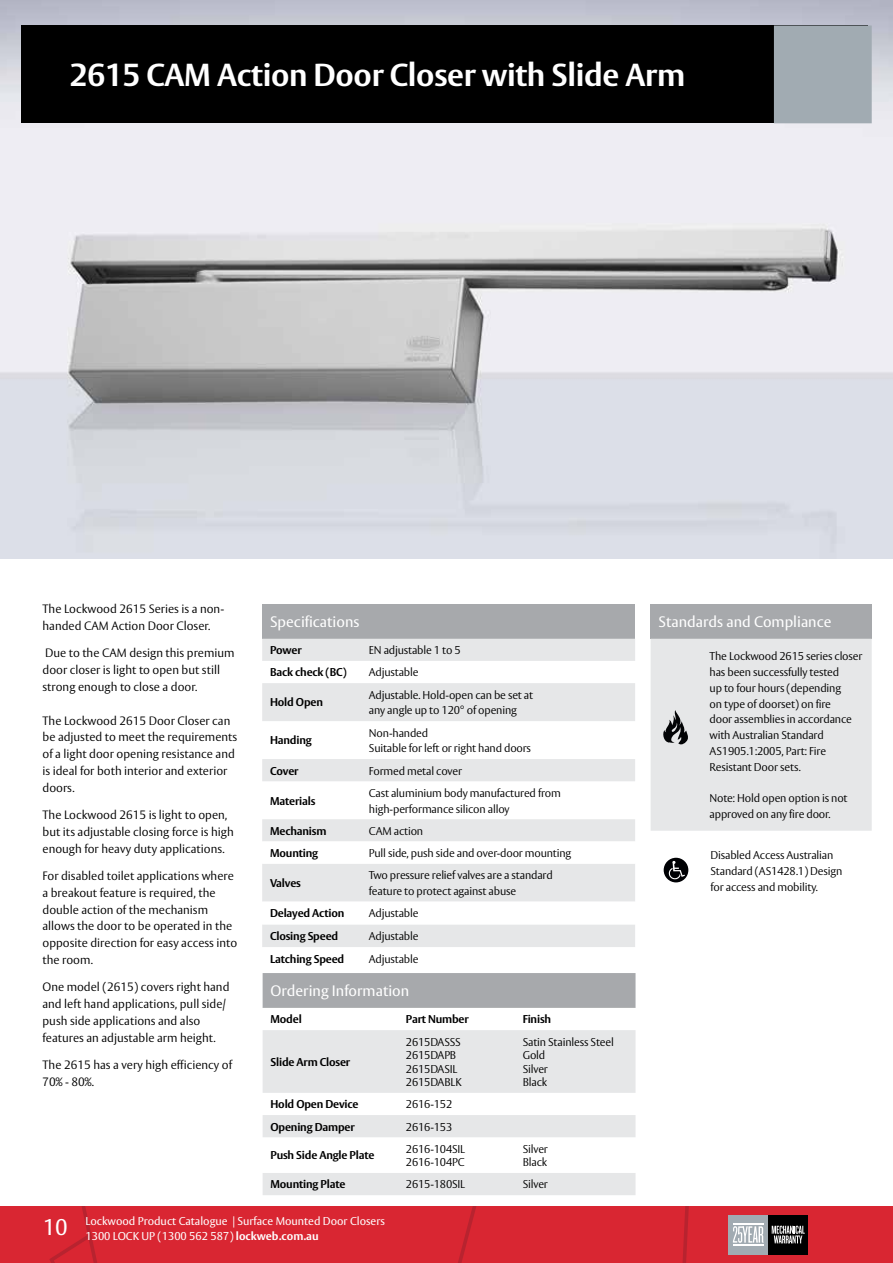
<style>
.page{position:relative;width:893px;height:1263px;background:#fff}
.page>*{position:absolute;margin:0;border:0;box-sizing:border-box;transform-origin:0 0}
.t1{font:700 31.5px "ASSA Vesta";letter-spacing:-.01em;color:#fff}
.t2{font:22.5px "ASSA Vesta";color:#fff}
.t3{font:15px "ASSA Vesta";color:#fff}
.t4{font:300 12px/16.8px "ASSA Vesta";color:#000}
.t5{font:300 11.25px/15.8px "ASSA Vesta";letter-spacing:-.015em;color:#000}
.t6{font:700 11.25px "ASSA Vesta";letter-spacing:-.015em;color:#000}
.t7{font:11.25px/15px "ASSA Vesta";color:#fff}
.s1{font-weight:700}
</style>
<div class="page">
<div style="left:0;top:1206px;width:893px;height:57px;background:#d92632"></div>
<svg style="left:57px;top:1206px;width:37px;height:34px"></svg>
<div style="left:728px;top:1215px;width:40px;height:40px;background:#a1abb2"></div>
<div style="left:768px;top:1215px;width:40px;height:40px;background:#000"></div>
<svg style="left:772px;top:1225px;width:33px;height:18px"></svg>
<svg style="left:733px;top:1226px;width:30px;height:17px"></svg>
<hr style="left:733px;top:1224px;width:30px;height:1px;background:#fff">
<hr style="left:733px;top:1244px;width:30px;height:1px;background:#fff">
<img style="left:0;top:0;width:893px;height:558px">
<div style="left:21px;top:26px;width:846px;height:97px;background:#000"></div>
<div style="left:774px;top:26px;width:98px;height:97px;background:#a1abb2"></div>
<div style="left:651px;top:604px;width:221px;height:35px;background:#a7a9ac"></div>
<div style="left:651px;top:639px;width:221px;height:192px;background:#e6e7e8"></div>
<svg style="left:664px;top:858px;width:24px;height:24px"></svg>
<div style="left:263px;top:973px;width:372px;height:35px;background:#a7a9ac"></div>
<svg style="left:263px;top:1030px;width:372px;height:165px;fill:#e6e7e8"></svg>
<div style="left:262px;top:604px;width:373px;height:35px;background:#a7a9ac"></div>
<svg style="left:262px;top:639px;width:373px;height:142px"></svg>
<div style="left:262px;top:819px;width:373px;height:22px;background:#e6e7e8"></div>
<svg style="left:262px;top:864px;width:373px;height:83px;fill:#e6e7e8"></svg>
<h1 class="t1" style="left:70px;top:56px;width:617px">2615 CAM Action Door Closer with Slide Arm</h1>
<p class="t4" style="left:43px;top:601px;width:183px">The Lockwood 2615 Series is a non&shy;handed CAM Action Door Closer.</p>
<p class="t4" style="left:43px;top:645px;width:194px">Due to the CAM design this premium door closer is light to open but still strong enough to close a door.</p>
<p class="t4" style="left:43px;top:712px;width:196px">The Lockwood 2615 Door Closer can be adjusted to meet the requirements of a light door opening resistance and is ideal for both interior and exterior doors.</p>
<p class="t4" style="left:43px;top:807px;width:193px">The Lockwood 2615 is light to open, but its adjustable closing force is high enough for heavy duty applications.</p>
<p class="t4" style="left:43px;top:868px;width:196px">For disabled toilet applications where a breakout feature is required, the double action of the mechanism allows the door to be operated in the opposite direction for easy access into the room.</p>
<p class="t4" style="left:43px;top:979px;width:188px">One model (2615) covers right hand and left hand applications, pull side/ push side applications and also features an adjustable arm height.</p>
<p class="t4" style="left:43px;top:1057px;width:191px">The 2615 has a very high efficiency of<br>70% - 80%.</p>
<h3 class="t3" style="left:270px;top:613px;width:91px">Specifications</h3>
<p class="t6" style="left:270px;top:643px;width:33px">Power</p>
<p class="t5" style="left:369px;top:643px;width:93px">EN adjustable 1 to 5</p>
<p class="t6" style="left:270px;top:665px;width:78px">Back check (BC)</p>
<p class="t5" style="left:369px;top:665px;width:51px">Adjustable</p>
<p class="t6" style="left:270px;top:696px;width:54px">Hold Open</p>
<p class="t5" style="left:369px;top:687px;width:166px">Adjustable. Hold-open can be set at any angle up to 120° of opening</p>
<p class="t6" style="left:270px;top:734px;width:43px">Handing</p>
<p class="t5" style="left:369px;top:725px;width:164px">Non-handed<br>Suitable for left or right hand doors</p>
<p class="t6" style="left:270px;top:764px;width:30px">Cover</p>
<p class="t5" style="left:369px;top:763px;width:95px">Formed metal cover</p>
<p class="t6" style="left:270px;top:794px;width:47px">Materials</p>
<p class="t5" style="left:369px;top:785px;width:193px">Cast aluminium body manufactured from high-performance silicon alloy</p>
<p class="t6" style="left:270px;top:824px;width:58px">Mechanism</p>
<p class="t5" style="left:369px;top:823px;width:56px">CAM action</p>
<p class="t6" style="left:270px;top:846px;width:50px">Mounting</p>
<p class="t5" style="left:369px;top:846px;width:204px">Pull side, push side and over-door mounting</p>
<p class="t6" style="left:270px;top:876px;width:32px">Valves</p>
<p class="t5" style="left:369px;top:868px;width:185px">Two pressure relief valves are a standard feature to protect against abuse</p>
<p class="t6" style="left:270px;top:906px;width:76px">Delayed Action</p>
<p class="t5" style="left:369px;top:906px;width:51px">Adjustable</p>
<p class="t6" style="left:270px;top:929px;width:70px">Closing Speed</p>
<p class="t5" style="left:369px;top:929px;width:51px">Adjustable</p>
<p class="t6" style="left:270px;top:952px;width:76px">Latching Speed</p>
<p class="t5" style="left:369px;top:952px;width:51px">Adjustable</p>
<h3 class="t3" style="left:270px;top:982px;width:140px">Ordering Information</h3>
<p class="t6" style="left:270px;top:1012px;width:33px">Model</p>
<p class="t6" style="left:406px;top:1012px;width:64px">Part Number</p>
<p class="t6" style="left:523px;top:1012px;width:30px">Finish</p>
<p class="t6" style="left:270px;top:1055px;width:81px">Slide Arm Closer</p>
<p class="t5" style="left:406px;top:1035px;width:57px;line-height:13.5px">2615DASSS<br>2615DAPB<br>2615DASIL<br>2615DABLK</p>
<p class="t5" style="left:523px;top:1035px;width:93px;line-height:13.5px">Satin Stainless Steel<br>Gold<br>Silver<br>Black</p>
<p class="t6" style="left:270px;top:1097px;width:90px">Hold Open Device</p>
<p class="t5" style="left:406px;top:1097px;width:48px">2616-152</p>
<p class="t6" style="left:270px;top:1120px;width:86px">Opening Damper</p>
<p class="t5" style="left:406px;top:1119px;width:48px">2616-153</p>
<p class="t6" style="left:270px;top:1148px;width:105px">Push Side Angle Plate</p>
<p class="t5" style="left:406px;top:1142px;width:61px;line-height:13.5px">2616-104SIL<br>2616-104PC</p>
<p class="t5" style="left:523px;top:1142px;width:27px;line-height:13.5px">Silver<br>Black</p>
<p class="t6" style="left:270px;top:1177px;width:76px">Mounting Plate</p>
<p class="t5" style="left:406px;top:1177px;width:61px">2615-180SIL</p>
<p class="t5" style="left:523px;top:1177px;width:27px">Silver</p>
<h2 class="t2" style="left:43px;top:1214px;width:26px">10</h2>
<p class="t7" style="left:85px;top:1214px;width:301px">Lockwood Product Catalogue | Surface Mounted Door Closers<br>1300 LOCK UP (1300 562 587) <span class="s1">lockweb.com.au</span></p>
<h3 class="t3" style="left:658px;top:613px;width:174px">Standards and Compliance</h3>
<p class="t5" style="left:710px;top:649px;width:154px">The Lockwood 2615 series closer has been successfully tested<br>up to four hours (depending<br>on type of doorset) on fire<br>door assemblies in accordance with Australian Standard<br>AS1905.1:2005, Part: Fire<br>Resistant Door sets.</p>
<p class="t5" style="left:710px;top:791px;width:140px">Note: Hold open option is not approved on any fire door.</p>
<p class="t5" style="left:710px;top:848px;width:133px">Disabled Access Australian<br>Standard (AS1428.1) Design for access and mobility.</p>
</div>
